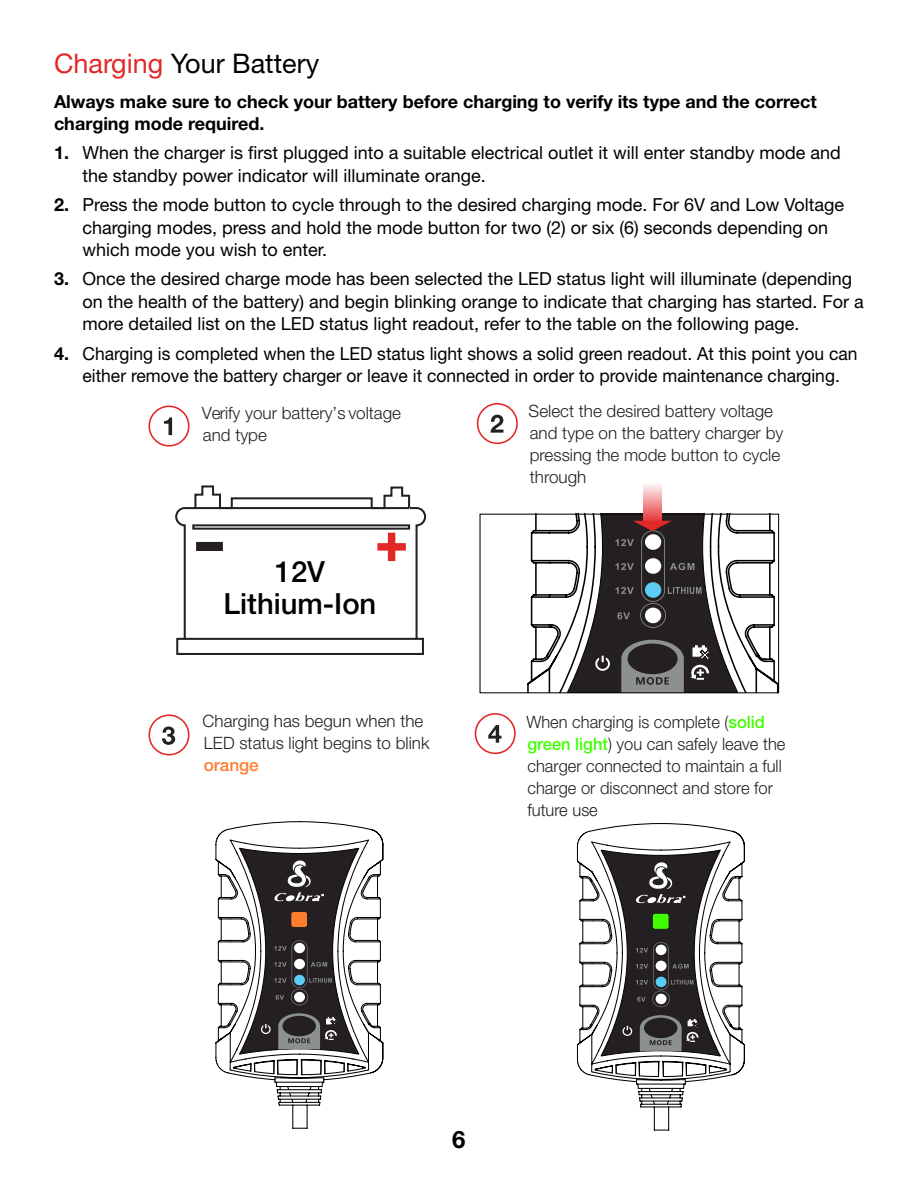
<style>
.page{position:relative;width:918px;height:1188px;background:#fff}
.page>*{position:absolute;margin:0;border:0;box-sizing:border-box;transform-origin:0 0}
.t1{font:500 29.25px/31.7px "Helvetica Neue LT Std";color:#000;text-align:center}
.t2{font:27px "Helvetica Neue LT Std";color:#000}
.t3{font:700 24px "Helvetica Neue LT Std";color:#000}
.t4{font:18px/22.5px "Helvetica Neue LT Std";color:#000}
.t5{font:700 18px/22.5px "Helvetica Neue LT Std";color:#000}
.t6{font:300 17.1px/21.9px "Helvetica Neue LT Std";color:#241f21}
.t7{font:500 17.1px "Helvetica Neue LT Std";color:#ff7d2e}
.s1{color:#e12827}
.s2{font-weight:700}
.s3{font-weight:500;color:#40ff00}
</style>
<div class="page">
<svg style="left:164px;top:418px;width:8px;height:17px"></svg>
<div style="left:149px;top:406px;width:41px;height:41px;border:2px solid #e12827;border-radius:50%"></div>
<svg style="left:175px;top:485px;width:252px;height:170px"></svg>
<svg style="left:491px;top:415px;width:12px;height:18px"></svg>
<div style="left:477px;top:403px;width:41px;height:41px;border:2px solid #e12827;border-radius:50%"></div>
<svg style="left:527px;top:514px;width:253px;height:179px"></svg>
<div style="left:480px;top:514px;width:299px;height:179px;border:1px solid #000"></div>
<svg style="left:643px;top:484px;width:19px;height:30px"></svg>
<svg style="left:563px;top:514px;width:179px;height:179px"></svg>
<svg style="left:162px;top:727px;width:13px;height:18px"></svg>
<div style="left:149px;top:714px;width:41px;height:41px;border:2px solid #e12827;border-radius:50%"></div>
<svg style="left:488px;top:725px;width:13px;height:18px"></svg>
<div style="left:475px;top:713px;width:41px;height:41px;border:2px solid #e12827;border-radius:50%"></div>
<svg style="left:215px;top:840px;width:106px;height:289px"></svg>
<svg style="left:216px;top:821px;width:168px;height:283px"></svg>
<svg style="left:239px;top:848px;width:120px;height:206px"></svg>
<svg style="left:577px;top:823px;width:168px;height:283px"></svg>
<svg style="left:601px;top:850px;width:120px;height:206px"></svg>
<h2 class="t2" style="left:54px;top:48px;width:267px"><span class="s1">Charging</span> Your Battery</h2>
<p class="t5" style="left:54px;top:90px;width:764px">Always make sure to check your battery before charging to verify its type and the correct charging mode required.</p>
<p class="t4" style="left:82px;top:142px;width:760px;text-indent:-28px"><span class="s2">1.</span> When the charger is first plugged into a suitable electrical outlet it will enter standby mode and the standby power indicator will illuminate orange.</p>
<p class="t4" style="left:82px;top:193px;width:763px;text-indent:-28px"><span class="s2">2.</span> Press the mode button to cycle through to the desired charging mode. For 6V and Low Voltage charging modes, press and hold the mode button for two (2) or six (6) seconds depending on which mode you wish to enter.</p>
<p class="t4" style="left:82px;top:268px;width:783px;text-indent:-28px"><span class="s2">3.</span> Once the desired charge mode has been selected the LED status light will illuminate (depending on the health of the battery) and begin blinking orange to indicate that charging has started. For a more detailed list on the LED status light readout, refer to the table on the following page.</p>
<p class="t4" style="left:82px;top:342px;width:777px;text-indent:-28px"><span class="s2">4.</span> Charging is completed when the LED status light shows a solid green readout. At this point you can either remove the battery charger or leave it connected in order to provide maintenance charging.</p>
<p class="t6" style="left:202px;top:402px;width:201px">Verify your battery’s voltage and type</p>
<p class="t6" style="left:529px;top:400px;width:256px">Select the desired battery voltage and type on the battery charger by pressing the mode button to cycle through</p>
<h1 class="t1" style="left:224px;top:556px;width:154px">12V<br>Lithium-Ion</h1>
<p class="t6" style="left:203px;top:710px;width:228px">Charging has begun when the<br>LED status light begins to blink</p>
<p class="t7" style="left:204px;top:755px;width:56px">orange</p>
<p class="t6" style="left:526px;top:711px;width:261px">When charging is complete (<span class="s3">solid green light</span>) you can safely leave the charger connected to maintain a full charge or disconnect and store for future use</p>
<h3 class="t3" style="left:452px;top:1124px;width:15px">6</h3>
</div>
